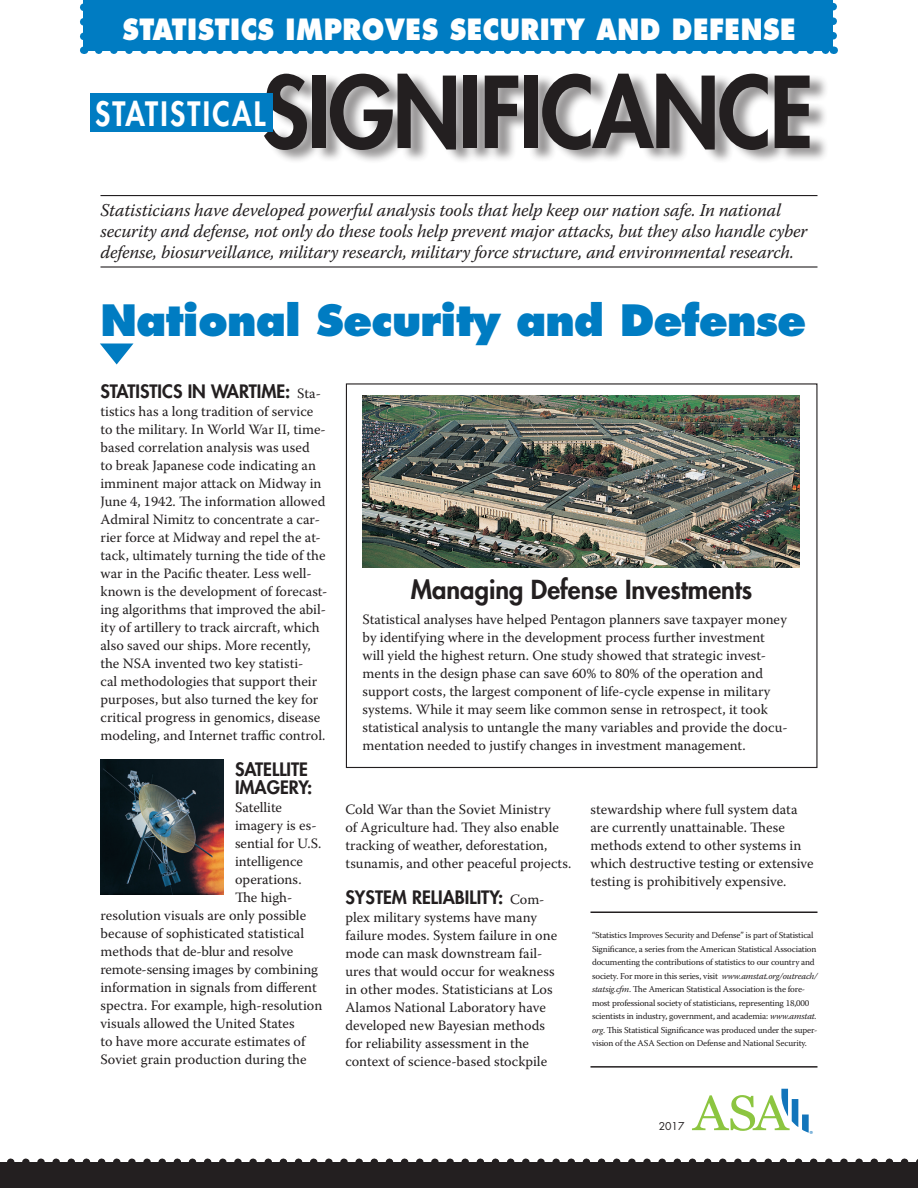
<style>
.page{position:relative;width:918px;height:1188px;background:#fff}
.page>*{position:absolute;margin:0;border:0;box-sizing:border-box;transform-origin:0 0}
.t1{font:800 96.15px "Futura Std";letter-spacing:-.02em;color:#231f20;scale:.93 1}
.t2{font:800 42px "Futura Std";letter-spacing:-.025em;color:#007cc2}
.t3{font:800 32.7px "Futura Std";letter-spacing:.08em;color:#fff;scale:.88 1}
.t4{font:800 28.5px "Futura Std";letter-spacing:.02em;color:#fff;scale:.88 1}
.t5{font:800 25.5px "Futura Std";color:#231f20}
.t6{font:italic 18px/21px "Warnock Pro";letter-spacing:-.01em;color:#231f20}
.t7{font:800 18px/18px "Futura Std";color:#231f20}
.t8{font:14.25px/18px "Warnock Pro";color:#231f20}
.t9{font:10.5px "Futura Std";color:#231f20}
.t10{font:9px/13.5px "Warnock Pro";letter-spacing:-.02em;color:#231f20}
.t11{font:8.85px "Myriad Pro";color:#1275bb}
.s1{font-family:"Warnock Pro";font-weight:400;font-size:14.25px}
.s2{font-style:italic}
</style>
<div class="page">
<hr style="left:100px;top:266px;width:718px;height:2px;background:#231f20">
<hr style="left:100px;top:195px;width:718px;height:1px;background:#231f20">
<div style="left:0;top:1162px;width:918px;height:26px;background:#231f20"></div>
<svg style="left:7px;top:1158px;width:911px;height:4px"></svg>
<hr style="left:591px;top:912px;width:226px;height:1px;background:#231f20">
<hr style="left:591px;top:1066px;width:226px;height:2px;background:#231f20">
<svg style="left:100px;top:344px;width:33px;height:20px"></svg>
<img style="left:363px;top:395px;width:436px;height:172px">
<img style="left:100px;top:759px;width:123px;height:135px">
<div style="left:84px;top:0;width:749px;height:50px;background:#007cc2"></div>
<svg style="left:99px;top:50px;width:727px;height:4px"></svg>
<svg style="left:833px;top:2px;width:4px;height:34px"></svg>
<svg style="left:80px;top:0;width:7px;height:54px"></svg>
<div style="left:268px;top:72px;width:561px;height:92px;background:#231f20;opacity:.47"></div>
<div style="left:91px;top:93px;width:182px;height:38px;background:#007cc2"></div>
<svg style="left:692px;top:1089px;width:117px;height:44px"></svg>
<h3 class="t4" style="left:122px;top:11px;width:767px">STATISTICS IMPROVES SECURITY AND DEFENSE</h3>
<h1 class="t1" style="left:262px;top:52px;width:595px">SIGNIFICANCE</h1>
<h3 class="t3" style="left:95px;top:93px;width:195px">STATISTICAL</h3>
<p class="t6" style="left:100px;top:199px;width:708px">Statisticians have developed powerful analysis tools that help keep our nation safe. In national security and defense, not only do these tools help prevent major attacks, but they also handle cyber defense, biosurveillance, military research, military force structure, and environmental research.</p>
<h2 class="t2" style="left:100px;top:294px;width:708px">National Security and Defense</h2>
<p class="t7" style="left:100px;top:383px;width:222px">STATISTICS IN WARTIME: <span class="s1">Sta-</span></p>
<p class="t8" style="left:100px;top:402px;width:228px">tistics has a long tradition of service to the military. In World War II, time&shy;based correlation analysis was used<br>to break Japanese code indicating an imminent major attack on Midway in June 4, 1942. The information allowed Admiral Nimitz to concentrate a car&shy;rier force at Midway and repel the at&shy;tack, ultimately turning the tide of the war in the Pacific theater. Less well&shy;known is the development of forecast&shy;ing algorithms that improved the abil&shy;ity of artillery to track aircraft, which also saved our ships. More recently, the NSA invented two key statisti-<br>cal methodologies that support their purposes, but also turned the key for critical progress in genomics, disease modeling, and Internet traffic control.</p>
<p class="t7" style="left:235px;top:761px;width:79px">SATELLITE<br>IMAGERY:</p>
<p class="t8" style="left:235px;top:798px;width:49px">Satellite</p>
<p class="t8" style="left:235px;top:816px;width:83px">imagery is es-</p>
<p class="t8" style="left:235px;top:834px;width:88px">sential for U.S.</p>
<p class="t8" style="left:235px;top:852px;width:69px">intelligence</p>
<p class="t8" style="left:235px;top:870px;width:68px">operations.</p>
<p class="t8" style="left:235px;top:888px;width:59px">The high-</p>
<p class="t8" style="left:100px;top:906px;width:207px">resolution visuals are only possible</p>
<p class="t8" style="left:100px;top:924px;width:205px">because of sophisticated statistical</p>
<p class="t8" style="left:100px;top:942px;width:194px">methods that de-blur and resolve</p>
<p class="t8" style="left:100px;top:960px;width:219px">remote-sensing images by combining</p>
<p class="t8" style="left:100px;top:978px;width:218px">information in signals from different</p>
<p class="t8" style="left:100px;top:996px;width:223px">spectra. For example, high-resolution</p>
<p class="t8" style="left:100px;top:1014px;width:196px">visuals allowed the United States</p>
<p class="t8" style="left:100px;top:1032px;width:206px">to have more accurate estimates of</p>
<p class="t8" style="left:100px;top:1050px;width:208px">Soviet grain production during the</p>
<h3 class="t5" style="left:411px;top:574px;width:343px">Managing Defense Investments</h3>
<p class="t8" style="left:363px;top:610px;width:427px">Statistical analyses have helped Pentagon planners save taxpayer money by identifying where in the development process further investment will yield the highest return. One study showed that strategic invest&shy;ments in the design phase can save 60% to 80% of the operation and support costs, the largest component of life-cycle expense in military systems. While it may seem like common sense in retrospect, it took statistical analysis to untangle the many variables and provide the docu&shy;mentation needed to justify changes in investment management.</p>
<p class="t8" style="left:590px;top:801px;width:225px">stewardship where full system data are currently unattainable. These methods extend to other systems in which destructive testing or extensive testing is prohibitively expensive.</p>
<p class="t8" style="left:345px;top:801px;width:228px">Cold War than the Soviet Ministry<br>of Agriculture had. They also enable tracking of weather, deforestation, tsunamis, and other peaceful projects.</p>
<p class="t7" style="left:345px;top:889px;width:201px">SYSTEM RELIABILITY: <span class="s1">Com-</span></p>
<p class="t8" style="left:345px;top:909px;width:213px">plex military systems have many failure modes. System failure in one mode can mask downstream fail&shy;ures that would occur for weakness in other modes. Statisticians at Los Alamos National Laboratory have developed new Bayesian methods for reliability assessment in the context of science-based stockpile</p>
<p class="t10" style="left:592px;top:928px;width:227px">“Statistics Improves Security and Defense” is part of Statistical Significance, a series from the American Statistical Association documenting the contributions of statistics to our country and society. For more in this series, visit <span class="s2">www.amstat.org/outreach/ statsig.cfm</span>. The American Statistical Association is the fore&shy;most professional society of statisticians, representing 18,000 scientists in industry, government, and academia: <span class="s2">www.amstat. org</span>. This Statistical Significance was produced under the super&shy;vision of the ASA Section on Defense and National Security.</p>
<p class="t9" style="left:659px;top:1119px;width:27px">2017</p>
<p class="t11" style="left:810px;top:1128px;width:5px">®</p>
</div>
